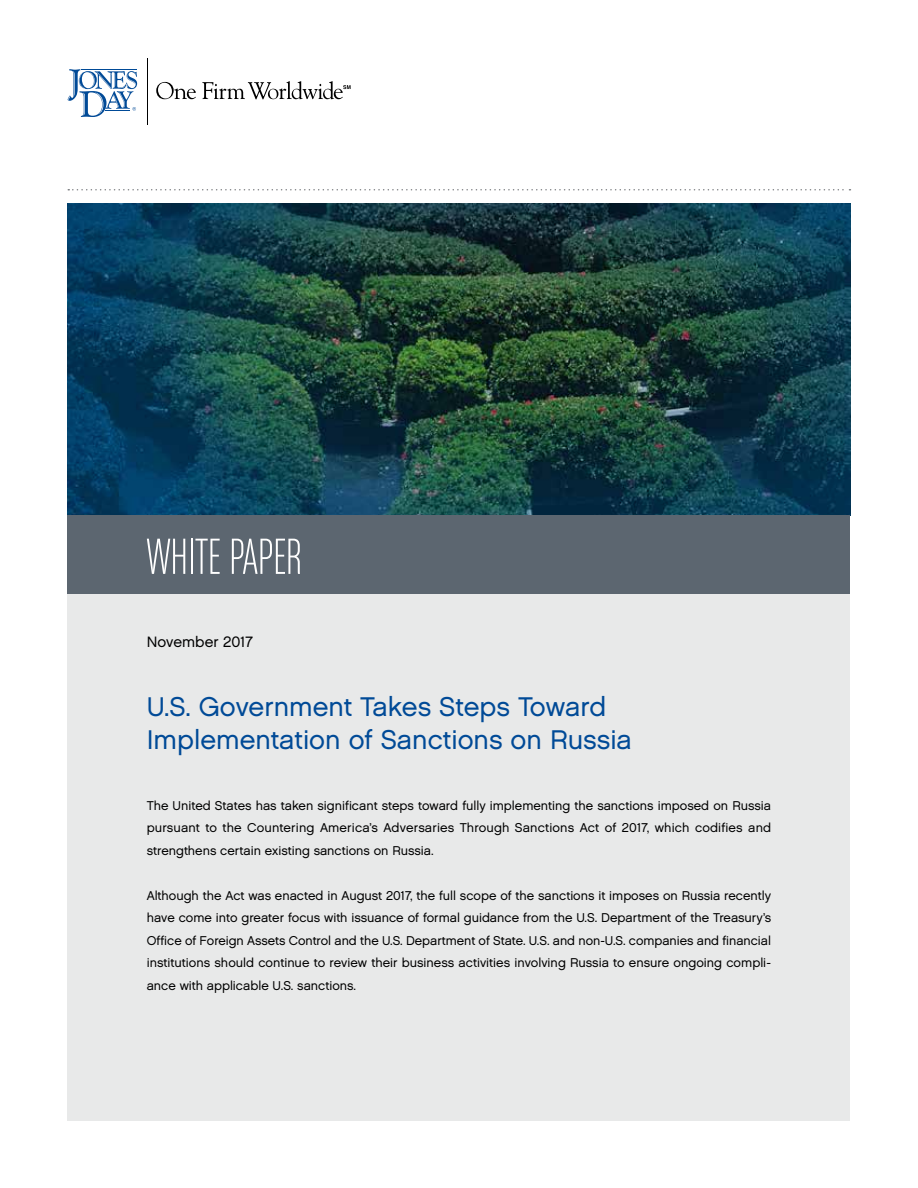
<style>
.page{position:relative;width:918px;height:1188px;background:#fff}
.page>*{position:absolute;margin:0;border:0;box-sizing:border-box;transform-origin:0 0}
.t1{font:54px "Chalet Comprime Milan Sixty";color:#fff}
.t2{font:27px/33px "Chalet London Nineteen Sixty";color:#004a97}
.t3{font:15px "Chalet London Nineteen Sixty";color:#000}
.t4{font:12.75px/22.5px "Chalet London Nineteen Sixty";color:#000;text-align:justify}
</style>
<div class="page">
<hr style="left:147px;top:58px;width:1px;height:66px;background:#000">
<svg style="left:156px;top:82px;width:40px;height:17px"></svg>
<svg style="left:202px;top:81px;width:149px;height:18px"></svg>
<svg style="left:68px;top:69px;width:69px;height:48px"></svg>
<svg style="left:68px;top:189px;width:782px;height:1px"></svg>
<div style="left:68px;top:516px;width:782px;height:604px;background:#e8e9e9"></div>
<img style="left:68px;top:203px;width:782px;height:313px">
<div style="left:68px;top:516px;width:782px;height:78px;background:#5c6670"></div>
<h1 class="t1" style="left:147px;top:527px;width:156px">WHITE PAPER</h1>
<p class="t3" style="left:147px;top:633px;width:108px">November 2017</p>
<h2 class="t2" style="left:147px;top:690px;width:487px">U.S. Government Takes Steps Toward<br>Implementation of Sanctions on Russia</h2>
<p class="t4" style="left:147px;top:794px;width:626px">The United States has taken significant steps toward fully implementing the sanctions imposed on Russia pursuant to the Countering America’s Adversaries Through Sanctions Act of 2017, which codifies and strengthens certain existing sanctions on Russia.</p>
<p class="t4" style="left:147px;top:884px;width:626px">Although the Act was enacted in August 2017, the full scope of the sanctions it imposes on Russia recently have come into greater focus with issuance of formal guidance from the U.S. Department of the Treasury’s Office of Foreign Assets Control and the U.S. Department of State. U.S. and non-U.S. companies and financial institutions should continue to review their business activities involving Russia to ensure ongoing compli&shy;ance with applicable U.S. sanctions.</p>
</div>
